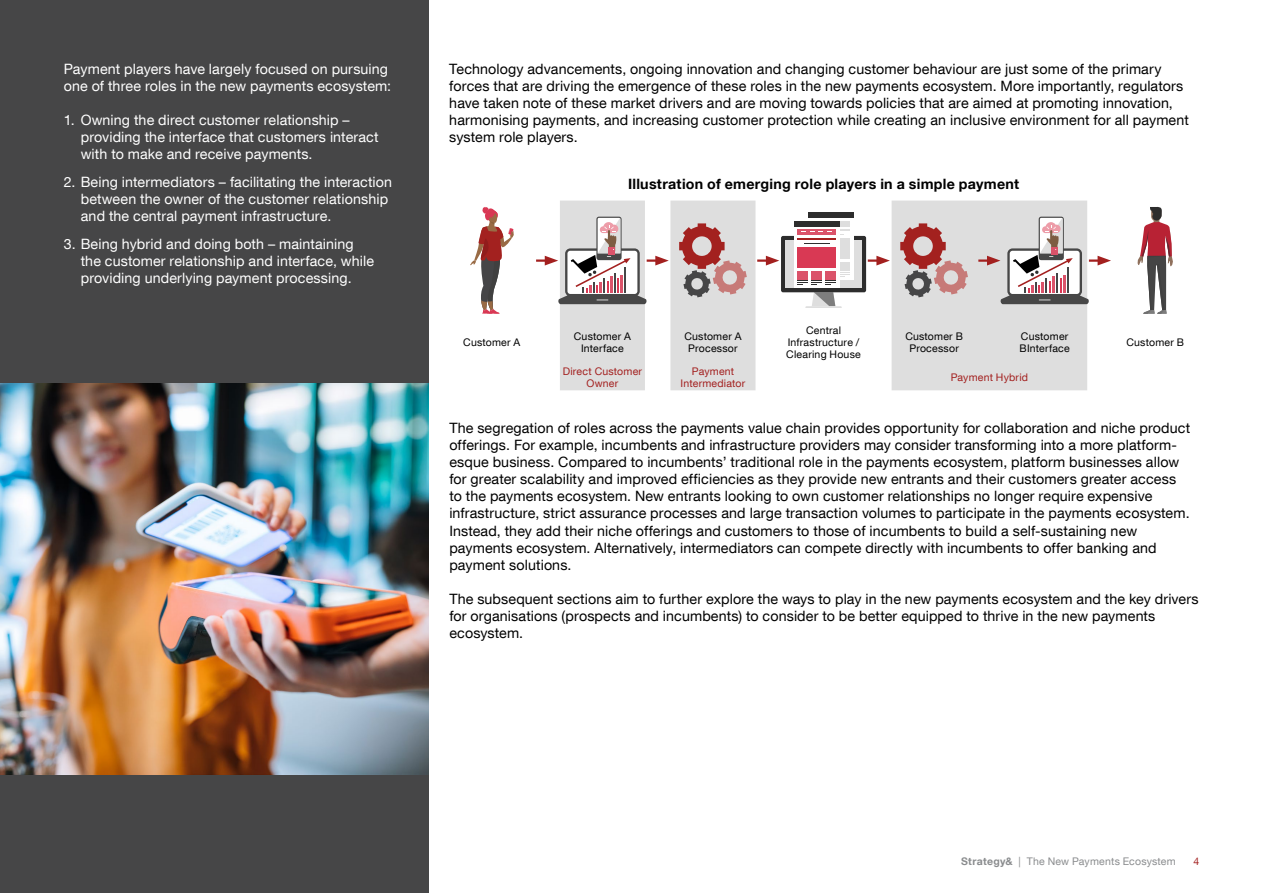
<style>
.page{position:relative;width:1263px;height:893px;background:#fff}
.page>*{position:absolute;margin:0;border:0;box-sizing:border-box;transform-origin:0 0}
.t1{font:14.25px/17.1px "Helvetica Neue LT Com";letter-spacing:.01em;color:#000}
.t2{font:14.25px/17.1px "Helvetica Neue LT Com";letter-spacing:.01em;color:#fff}
.t3{font:700 14.25px "Helvetica Neue LT Com";letter-spacing:.02em;color:#000}
.t4{font:10.5px/12px "Helvetica Neue LT Com";letter-spacing:.02em;color:#000;text-align:center}
.t5{font:10.5px/12px "Helvetica Neue LT Com";letter-spacing:.02em;color:#a3201f;text-align:center}
.t6{font:10.5px "Helvetica Neue LT Com";letter-spacing:.02em;color:#8a8c8e}
.s1{font-weight:700}
</style>
<div class="page">
<div style="left:0;top:0;width:428px;height:893px;background:#464647"></div>
<svg style="left:560px;top:201px;width:527px;height:189px;fill:#dedede"></svg>
<svg style="left:470px;top:207px;width:44px;height:107px"></svg>
<svg style="left:596px;top:217px;width:26px;height:43px"></svg>
<svg style="left:536px;top:218px;width:133px;height:86px"></svg>
<svg style="left:679px;top:223px;width:68px;height:74px;background:#c19a99"></svg>
<svg style="left:757px;top:256px;width:22px;height:9px"></svg>
<svg style="left:805px;top:292px;width:37px;height:16px"></svg>
<div style="left:781px;top:236px;width:85px;height:56px;background:#2d2d2d;border-radius:2px"></div>
<div style="left:785px;top:240px;width:77px;height:48px;background:#dedede"></div>
<div style="left:808px;top:218px;width:46px;height:62px;background:#fff"></div>
<div style="left:808px;top:213px;width:46px;height:5px;background:#2d2d2d"></div>
<div style="left:811px;top:239px;width:39px;height:20px;background:#dedede"></div>
<div style="left:839px;top:263px;width:11px;height:8px;background:#dedede"></div>
<hr style="left:811px;top:229px;width:39px;height:2px;background:#dedede">
<div style="left:811px;top:221px;width:39px;height:5px;background:#dedede"></div>
<div style="left:793px;top:226px;width:46px;height:62px;background:#fff"></div>
<div style="left:793px;top:221px;width:46px;height:5px;background:#2d2d2d"></div>
<div style="left:797px;top:247px;width:39px;height:20px;background:#d93954"></div>
<div style="left:797px;top:271px;width:11px;height:8px;background:#db536a"></div>
<div style="left:811px;top:271px;width:11px;height:8px;background:#db536a"></div>
<div style="left:825px;top:271px;width:11px;height:8px;background:#db536a"></div>
<hr style="left:797px;top:238px;width:39px;height:1px;background:#a3201f">
<svg style="left:797px;top:272px;width:53px;height:13px"></svg>
<svg style="left:804px;top:243px;width:25px;height:1px"></svg>
<div style="left:797px;top:229px;width:39px;height:5px;background:#db536a"></div>
<svg style="left:801px;top:231px;width:42px;height:4px"></svg>
<svg style="left:868px;top:256px;width:22px;height:9px"></svg>
<svg style="left:900px;top:223px;width:68px;height:74px;background:#c19a99"></svg>
<svg style="left:1039px;top:217px;width:25px;height:43px"></svg>
<svg style="left:978px;top:218px;width:133px;height:86px"></svg>
<svg style="left:1137px;top:206px;width:36px;height:108px"></svg>
<img style="left:0;top:383px;width:428px;height:391px">
<p class="t2" style="left:64px;top:60px;width:329px">Payment players have largely focused on pursuing one of three roles in the new payments ecosystem:</p>
<p class="t2" style="left:81px;top:111px;width:299px;text-indent:-17px">1. Owning the direct customer relationship – providing the interface that customers interact with to make and receive payments.</p>
<p class="t2" style="left:81px;top:173px;width:313px;text-indent:-17px">2. Being intermediators – facilitating the interaction between the owner of the customer relationship and the central payment infrastructure.</p>
<p class="t2" style="left:81px;top:235px;width:295px;text-indent:-17px">3. Being hybrid and doing both – maintaining the customer relationship and interface, while providing underlying payment processing.</p>
<p class="t1" style="left:449px;top:60px;width:741px">Technology advancements, ongoing innovation and changing customer behaviour are just some of the primary forces that are driving the emergence of these roles in the new payments ecosystem. More importantly, regulators have taken note of these market drivers and are moving towards policies that are aimed at promoting innovation, harmonising payments, and increasing customer protection while creating an inclusive environment for all payment system role players.</p>
<p class="t3" style="left:628px;top:175px;width:393px">Illustration of emerging role players in a simple payment</p>
<p class="t4" style="left:463px;top:336px;width:59px">Customer A</p>
<p class="t4" style="left:574px;top:330px;width:59px">Customer A<br>Interface</p>
<p class="t4" style="left:684px;top:330px;width:59px">Customer A<br>Processor</p>
<p class="t4" style="left:786px;top:324px;width:76px">Central<br>Infrastructure /<br>Clearing House</p>
<p class="t4" style="left:905px;top:330px;width:59px">Customer B<br>Processor</p>
<p class="t4" style="left:1020px;top:330px;width:52px;text-align:left">Customer<br>BInterface</p>
<p class="t4" style="left:1126px;top:336px;width:59px">Customer B</p>
<p class="t5" style="left:563px;top:365px;width:81px">Direct Customer<br>Owner</p>
<p class="t5" style="left:681px;top:365px;width:66px">Payment<br>Intermediator</p>
<p class="t5" style="left:951px;top:371px;width:79px">Payment Hybrid</p>
<p class="t1" style="left:449px;top:419px;width:742px">The segregation of roles across the payments value chain provides opportunity for collaboration and niche product offerings. For example, incumbents and infrastructure providers may consider transforming into a more platform&shy;esque business. Compared to incumbents’ traditional role in the payments ecosystem, platform businesses allow for greater scalability and improved efficiencies as they provide new entrants and their customers greater access to the payments ecosystem. New entrants looking to own customer relationships no longer require expensive infrastructure, strict assurance processes and large transaction volumes to participate in the payments ecosystem.<br>Instead, they add their niche offerings and customers to those of incumbents to build a self-sustaining new payments ecosystem. Alternatively, intermediators can compete directly with incumbents to offer banking and payment solutions.</p>
<p class="t1" style="left:449px;top:590px;width:751px">The subsequent sections aim to further explore the ways to play in the new payments ecosystem and the key drivers for organisations (prospects and incumbents) to consider to be better equipped to thrive in the new payments ecosystem.</p>
<p class="t6" style="left:961px;top:854px;width:216px"><span class="s1">Strategy&amp;</span> | The New Payments Ecosystem</p>
<p class="t5" style="left:1193px;top:855px;width:7px">4</p>
</div>
